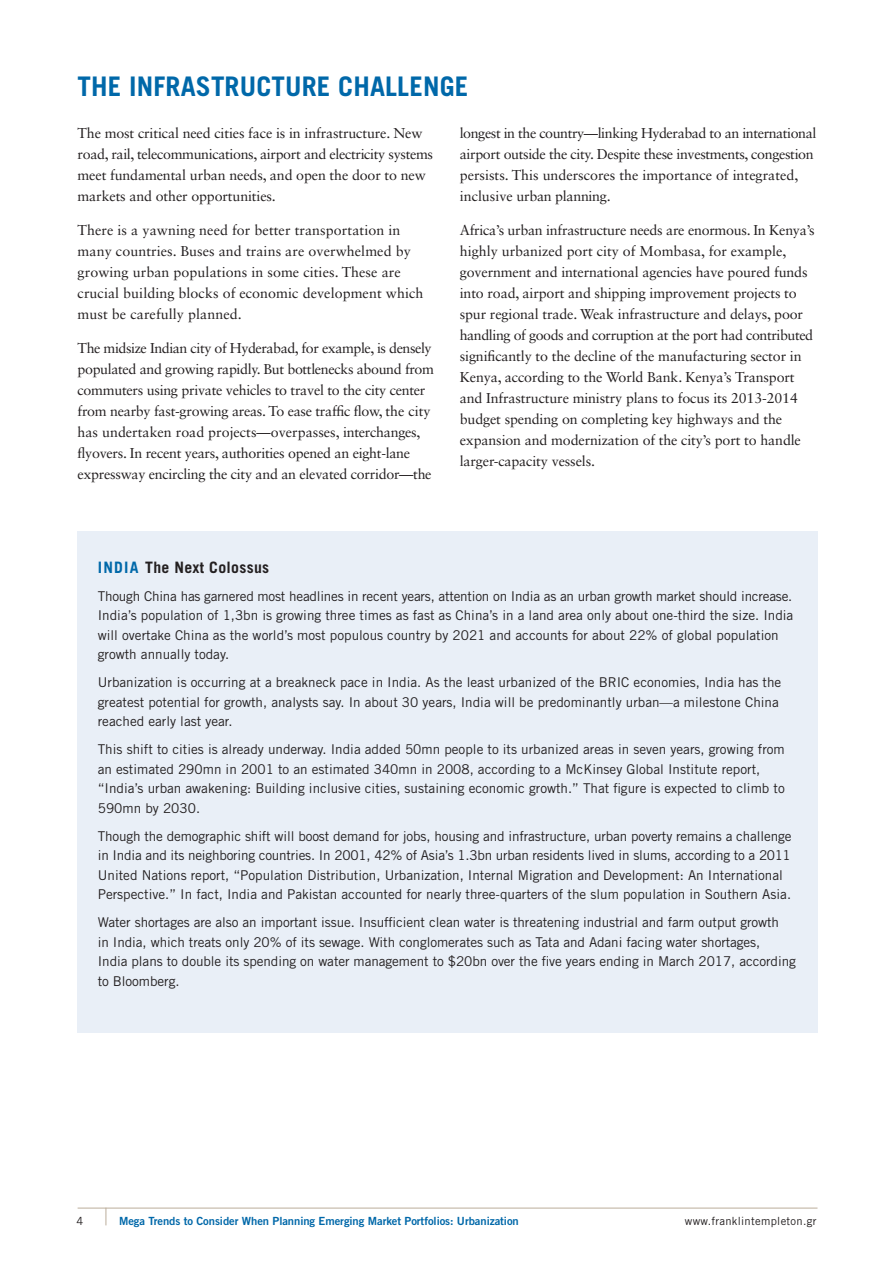
<style>
.page{position:relative;width:893px;height:1263px;background:#fff}
.page>*{position:absolute;margin:0;border:0;box-sizing:border-box;transform-origin:0 0}
.t1{font:700 27px "Trade Gothic LT Std";letter-spacing:.005em;color:#0068a9}
.t2{font:700 15.75px "Trade Gothic LT Std";letter-spacing:.02em;color:#231f20}
.t3{font:14.25px/21px "Sabon LT Std";letter-spacing:-.01em;color:#231f20}
.t4{font:13.5px/19.5px "Trade Gothic LT Std";color:#231f20}
.t5{font:11.25px "Trade Gothic LT Std Bd 2";letter-spacing:-.005em;color:#0068a9}
.t6{font:11.25px "Trade Gothic LT Std";letter-spacing:.025em;color:#231f20}
.s1{color:#0068a9}
</style>
<div class="page">
<hr style="left:78px;top:1208px;width:739px;height:1px;background:#bbad9b">
<svg style="left:106px;top:1208px;width:1px;height:17px"></svg>
<div style="left:77px;top:531px;width:740px;height:502px;background:#e9eff7"></div>
<h1 class="t1" style="left:78px;top:70px;width:392px">THE INFRASTRUCTURE CHALLENGE</h1>
<p class="t3" style="left:78px;top:123px;width:357px">The most critical need cities face is in infrastructure. New road, rail, telecommunications, airport and electricity systems meet fundamental urban needs, and open the door to new markets and other opportunities.</p>
<p class="t3" style="left:78px;top:219px;width:347px">There is a yawning need for better transportation in many countries. Buses and trains are overwhelmed by growing urban populations in some cities. These are crucial building blocks of economic development which must be carefully planned.</p>
<p class="t3" style="left:78px;top:337px;width:358px">The midsize Indian city of Hyderabad, for example, is densely populated and growing rapidly. But bottlenecks abound from commuters using private vehicles to travel to the city center from nearby fast-growing areas. To ease traffic flow, the city has undertaken road projects—overpasses, interchanges, flyovers. In recent years, authorities opened an eight-lane expressway encircling the city and an elevated corridor—the</p>
<p class="t3" style="left:460px;top:123px;width:358px">longest in the country—linking Hyderabad to an international airport outside the city. Despite these investments, congestion persists. This underscores the importance of integrated, inclusive urban planning.</p>
<p class="t3" style="left:460px;top:220px;width:357px">Africa’s urban infrastructure needs are enormous. In Kenya’s highly urbanized port city of Mombasa, for example, government and international agencies have poured funds into road, airport and shipping improvement projects to spur regional trade. Weak infrastructure and delays, poor handling of goods and corruption at the port had contributed significantly to the decline of the manufacturing sector in Kenya, according to the World Bank. Kenya’s Transport and Infrastructure ministry plans to focus its 2013-2014 budget spending on completing key highways and the expansion and modernization of the city’s port to handle larger-capacity vessels.</p>
<p class="t2" style="left:98px;top:557px;width:173px"><span class="s1">INDIA</span> The Next Colossus</p>
<p class="t4" style="left:98px;top:586px;width:697px">Though China has garnered most headlines in recent years, attention on India as an urban growth market should increase.<br>India’s population of 1,3bn is growing three times as fast as China’s in a land area only about one-third the size. India will overtake China as the world’s most populous country by 2021 and accounts for about 22% of global population growth annually today.</p>
<p class="t4" style="left:98px;top:672px;width:685px">Urbanization is occurring at a breakneck pace in India. As the least urbanized of the BRIC economies, India has the greatest potential for growth, analysts say. In about 30 years, India will be predominantly urban—a milestone China reached early last year.</p>
<p class="t4" style="left:98px;top:739px;width:688px">This shift to cities is already underway. India added 50mn people to its urbanized areas in seven years, growing from an estimated 290mn in 2001 to an estimated 340mn in 2008, according to a McKinsey Global Institute report, “India’s urban awakening: Building inclusive cities, sustaining economic growth.” That figure is expected to climb to 590mn by 2030.</p>
<p class="t4" style="left:98px;top:826px;width:695px">Though the demographic shift will boost demand for jobs, housing and infrastructure, urban poverty remains a challenge in India and its neighboring countries. In 2001, 42% of Asia’s 1.3bn urban residents lived in slums, according to a 2011<br>United Nations report, “Population Distribution, Urbanization, Internal Migration and Development: An International Perspective.” In fact, India and Pakistan accounted for nearly three-quarters of the slum population in Southern Asia.</p>
<p class="t4" style="left:98px;top:912px;width:700px">Water shortages are also an important issue. Insufficient clean water is threatening industrial and farm output growth<br>in India, which treats only 20% of its sewage. With conglomerates such as Tata and Adani facing water shortages,<br>India plans to double its spending on water management to $20bn over the five years ending in March 2017, according to Bloomberg.</p>
<p class="t6" style="left:77px;top:1214px;width:8px">4</p>
<p class="t5" style="left:119px;top:1214px;width:401px">Mega Trends to Consider When Planning Emerging Market Portfolios: Urbanization</p>
<p class="t6" style="left:685px;top:1214px;width:133px">www.franklintempleton.gr</p>
</div>
